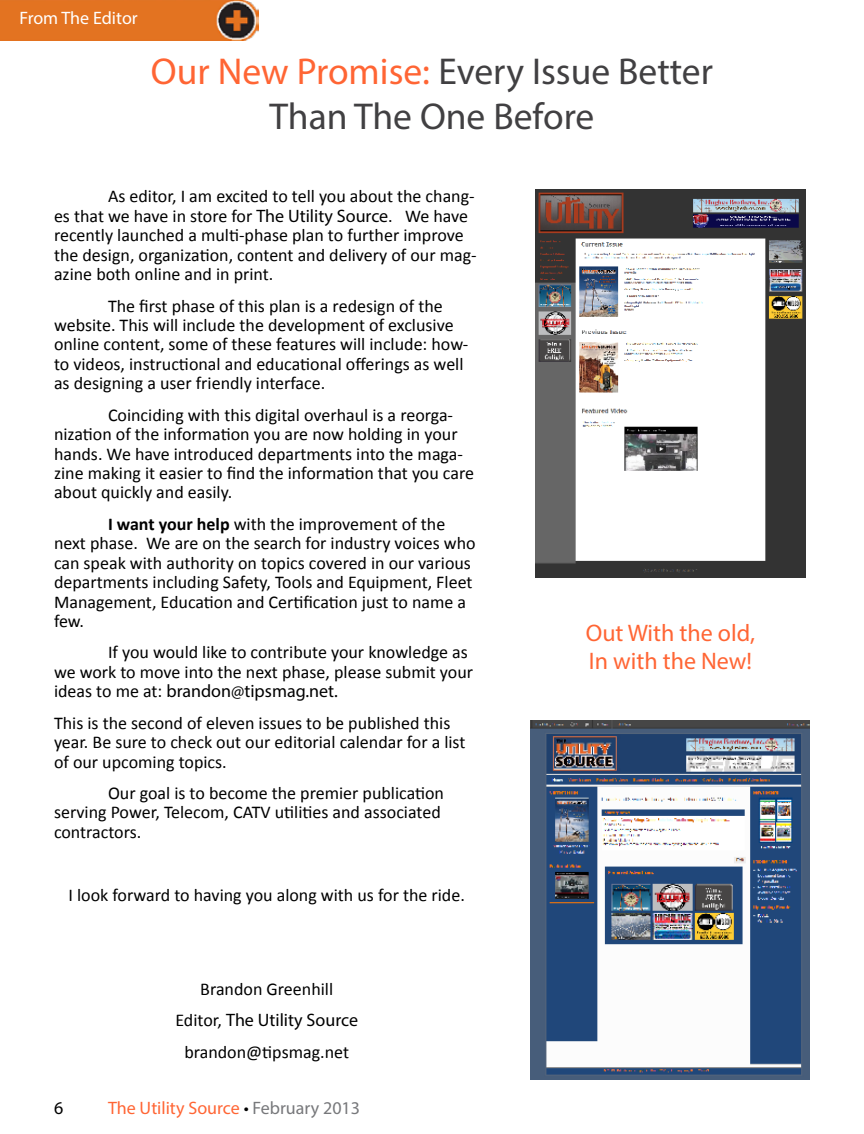
<style>
.page{position:relative;width:864px;height:1134px;background:#fff}
.page>*{position:absolute;margin:0;border:0;box-sizing:border-box;transform-origin:0 0}
.t1{font:37.5px/45px "Myriad Pro";color:#414042;text-align:center}
.t2{font:24px/28.8px "Myriad Pro";color:#ff6534}
.t3{font:18px/19.4px "Calibri";color:#000}
.t4{font:18px "Myriad Pro";color:#000}
.t5{font:18px "Myriad Pro";color:#ff6534}
.t6{font:18px "Myriad Pro";color:#fff}
.s1{color:#ff6534}
.s2{font-family:"Myriad Pro"}
.s3{font-weight:700}
.s4{font-family:"Calibri"}
.s5{color:#000}
.s6{color:#77787b}
</style>
<div class="page">
<img style="left:535px;top:189px;width:270px;height:388px">
<img style="left:531px;top:720px;width:279px;height:360px">
<img style="left:0;top:0;width:259px;height:40px">
<p class="t6" style="left:19px;top:6px;width:120px">From The Editor</p>
<h1 class="t1" style="left:151px;top:48px;width:564px"><span class="s1">Our New Promise:</span> Every Issue Better<br>Than The One Before</h1>
<p class="t3" style="left:54px;top:186px;width:424px;text-indent:54px">As editor, I am excited to tell you about the chang&shy;es that we have in store for <span class="s2">The Utility Source</span>. We have recently launched a multi-phase plan to further improve the design, organization, content and delivery of our mag&shy;azine both online and in print.</p>
<p class="t3" style="left:54px;top:295px;width:416px;text-indent:54px">The first phase of this plan is a redesign of the website. This will include the development of exclusive online content, some of these features will include: how&shy;to videos, instructional and educational offerings as well as designing a user friendly interface.</p>
<p class="t3" style="left:54px;top:405px;width:422px;text-indent:54px">Coinciding with this digital overhaul is a reorga&shy;nization of the information you are now holding in your hands. We have introduced departments into the maga&shy;zine making it easier to find the information that you care about quickly and easily.</p>
<p class="t3" style="left:54px;top:514px;width:423px;text-indent:54px"><span class="s3">I want your help</span> with the improvement of the next phase. We are on the search for industry voices who can speak with authority on topics covered in our various departments including Safety, Tools and Equipment, Fleet Management, Education and Certification just to name a few.</p>
<p class="t3" style="left:54px;top:642px;width:421px;text-align:right">If you would like to contribute your knowledge as<br>we work to move into the next phase, please submit your</p>
<p class="t4" style="left:54px;top:680px;width:285px"><span class="s4">ideas to me at:</span> brandon@tipsmag.net.</p>
<p class="t3" style="left:54px;top:713px;width:413px">This is the second of eleven issues to be published this year. Be sure to check out our editorial calendar for a list of our upcoming topics.</p>
<p class="t3" style="left:54px;top:783px;width:392px;text-indent:54px">Our goal is to become the premier publication serving Power, Telecom, CATV utilities and associated contractors.</p>
<p class="t3" style="left:69px;top:884px;width:398px">I look forward to having you along with us for the ride.</p>
<p class="t3" style="left:200px;top:979px;width:134px">Brandon Greenhill</p>
<p class="t4" style="left:175px;top:1009px;width:184px"><span class="s4">Editor,</span> The Utility Source</p>
<p class="t3" style="left:184px;top:1042px;width:166px">brandon@tipsmag.net</p>
<p class="t4" style="left:54px;top:1097px;width:11px">6</p>
<p class="t5" style="left:108px;top:1097px;width:254px">The Utility Source <span class="s5">•</span> <span class="s6">February 2013</span></p>
<h2 class="t2" style="left:586px;top:618px;width:171px">Out With the old,<br>In with the New!</h2>
</div>
